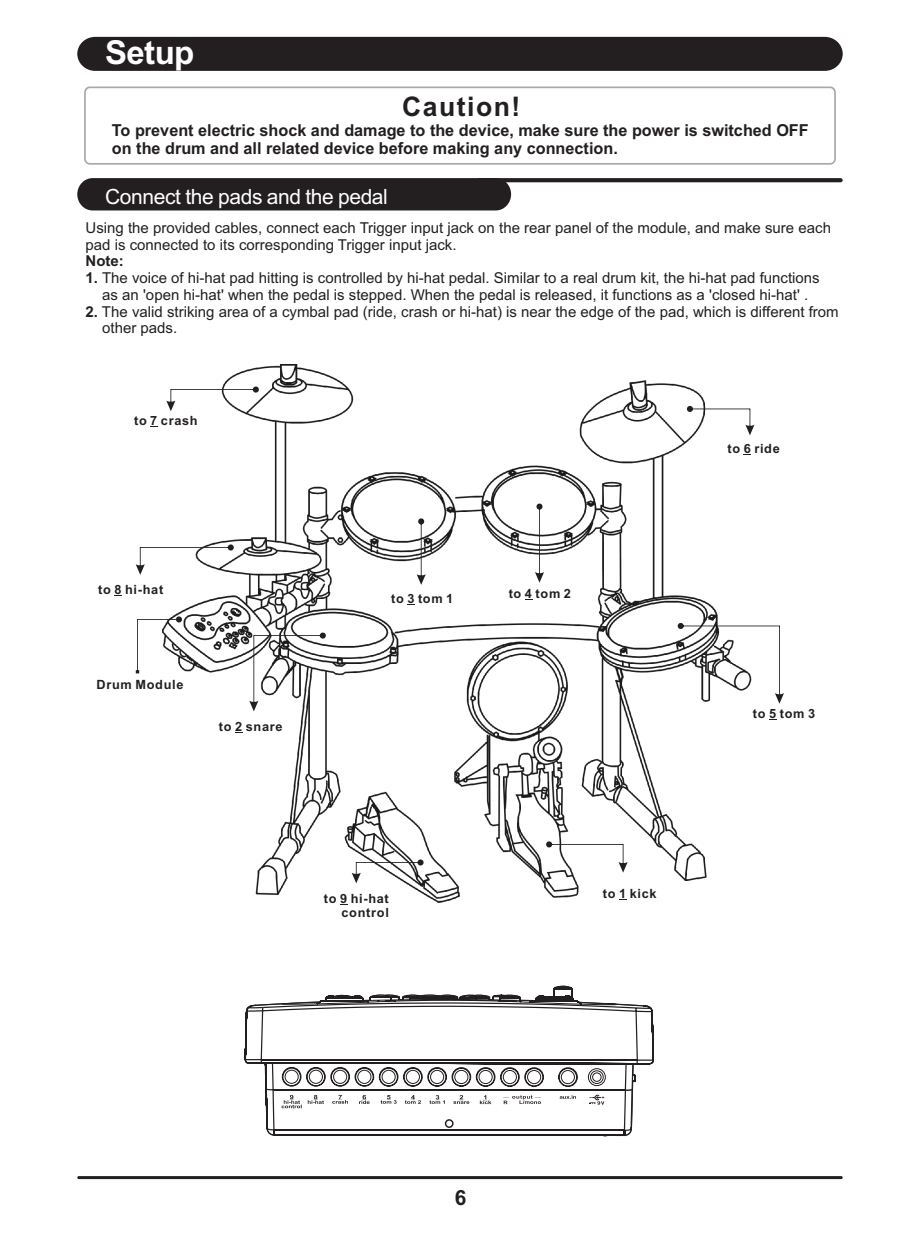
<style>
.page{position:relative;width:920px;height:1239px;background:#fff}
.page>*{position:absolute;margin:0;border:0;box-sizing:border-box;transform-origin:0 0}
.t1{font:700 33px "Arial";letter-spacing:-.02em;color:#fff}
.t2{font:700 27px "Arial";letter-spacing:.055em;color:#231f20}
.t3{font:21px "Arial";letter-spacing:-.02em;color:#fff}
.t4{font:700 21px "Arial";color:#231f20}
.t5{font:700 16.5px/18.5px "Arial";color:#231f20}
.t6{font:15px/16.8px "Arial";color:#231f20}
.t7{font:700 15px "Arial";color:#231f20}
.t8{font:700 12.75px/14.2px "Arial";letter-spacing:.055em;color:#231f20;text-align:right}
.s1{font-weight:700}
</style>
<div class="page">
<img style="left:173px;top:365px;width:582px;height:537px">
<div style="left:84px;top:86px;width:752px;height:79px;border:2px solid #a8a9ad;border-radius:5px"></div>
<div style="left:77px;top:37px;width:766px;height:34px;background:#231f20"></div>
<hr style="left:77px;top:1176px;width:766px;height:3px;background:#231f20;border-radius:2px">
<div style="left:77px;top:178px;width:434px;height:32px;background:#231f20;border-radius:16px"></div>
<svg style="left:477px;top:178px;width:366px;height:4px"></svg>
<svg style="left:244px;top:986px;width:410px;height:151px"></svg>
<svg style="left:417px;top:518px;width:9px;height:67px"></svg>
<svg style="left:535px;top:504px;width:9px;height:79px"></svg>
<svg style="left:352px;top:859px;width:72px;height:24px"></svg>
<svg style="left:546px;top:841px;width:82px;height:31px"></svg>
<svg style="left:249px;top:632px;width:77px;height:79px"></svg>
<svg style="left:678px;top:623px;width:106px;height:81px"></svg>
<svg style="left:687px;top:406px;width:67px;height:29px"></svg>
<svg style="left:166px;top:386px;width:93px;height:25px"></svg>
<svg style="left:136px;top:544px;width:98px;height:31px"></svg>
<svg style="left:136px;top:616px;width:46px;height:57px"></svg>
<h1 class="t1" style="left:105px;top:40px;width:91px">Setup</h1>
<h2 class="t2" style="left:402px;top:97px;width:120px">Caution!</h2>
<p class="t5" style="left:112px;top:122px;width:698px">To prevent electric shock and damage to the device, make sure the power is switched OFF on the drum and all related device before making any connection.</p>
<h3 class="t3" style="left:105px;top:189px;width:284px">Connect the pads and the pedal</h3>
<p class="t6" style="left:86px;top:221px;width:747px">Using the provided cables, connect each Trigger input jack on the rear panel of the module, and make sure each pad is connected to its corresponding Trigger input jack.</p>
<p class="t7" style="left:86px;top:255px;width:40px">Note:</p>
<p class="t6" style="left:86px;top:271px;width:736px;text-align:center"><span class="s1">1.</span> The voice of hi-hat pad hitting is controlled by hi-hat pedal. Similar to a real drum kit, the hi-hat pad functions as an 'open hi-hat' when the pedal is stepped. When the pedal is released, it functions as a 'closed hi-hat' .</p>
<p class="t6" style="left:102px;top:304px;width:738px;text-indent:-17px"><span class="s1">2.</span> The valid striking area of a cymbal pad (ride, crash or hi-hat) is near the edge of the pad, which is different from other pads.</p>
<p class="t8" style="left:134px;top:415px;width:65px">to 7 crash</p>
<p class="t8" style="left:98px;top:583px;width:67px">to 8 hi-hat</p>
<p class="t8" style="left:97px;top:679px;width:89px">Drum Module</p>
<p class="t8" style="left:219px;top:720px;width:65px">to 2 snare</p>
<p class="t8" style="left:391px;top:593px;width:64px">to 3 tom 1</p>
<p class="t8" style="left:509px;top:588px;width:64px">to 4 tom 2</p>
<p class="t8" style="left:324px;top:892px;width:67px">to 9 hi-hat control</p>
<p class="t8" style="left:603px;top:887px;width:55px">to 1 kick</p>
<p class="t8" style="left:727px;top:442px;width:54px">to 6 ride</p>
<p class="t8" style="left:753px;top:708px;width:64px">to 5 tom 3</p>
<h3 class="t4" style="left:455px;top:1189px;width:13px">6</h3>
</div>
